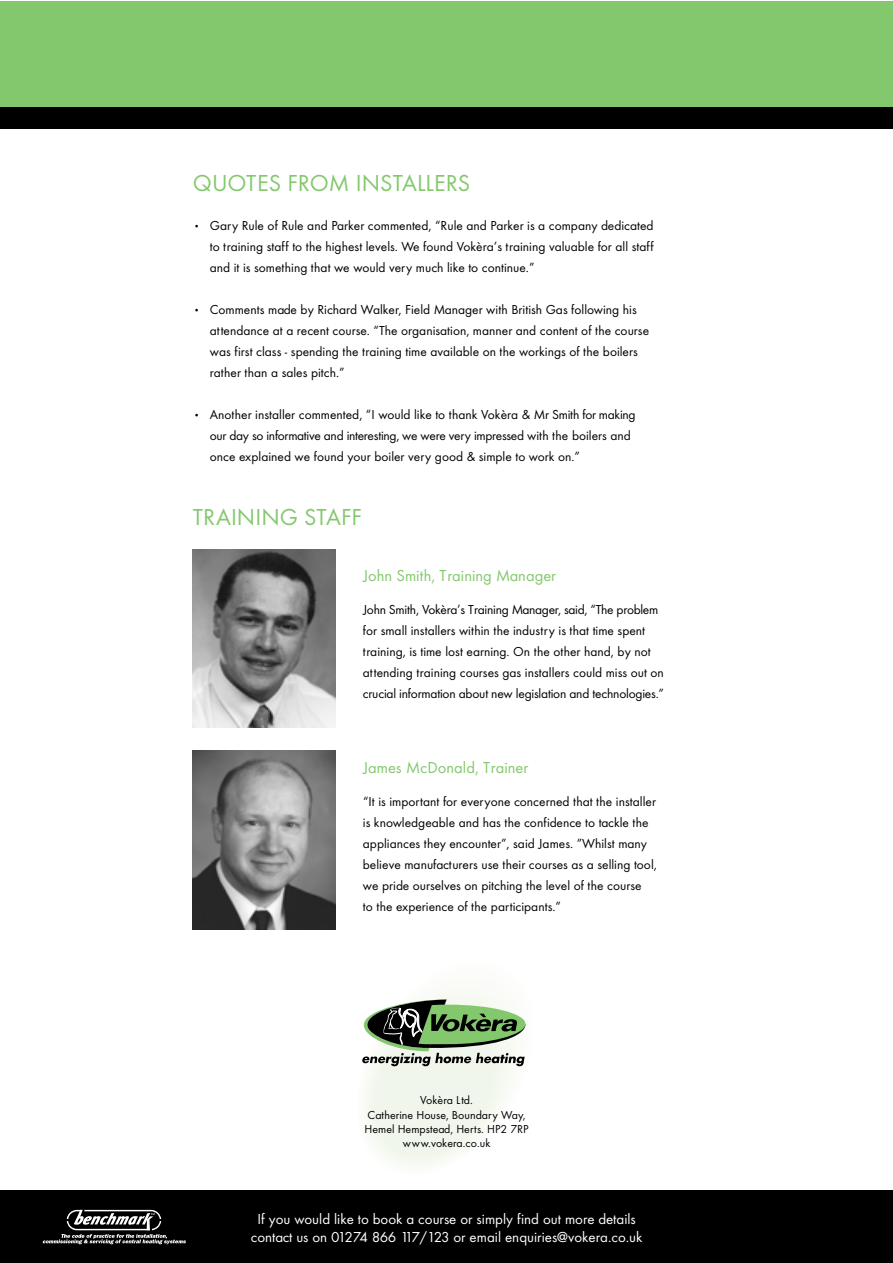
<style>
.page{position:relative;width:893px;height:1263px;background:#fff}
.page>*{position:absolute;margin:0;border:0;box-sizing:border-box;transform-origin:0 0}
.t1{font:24px "Futura Book DTC";color:#84c86e}
.t2{font:16.5px "Futura Book DTC";color:#84c86e}
.t3{font:15px/18px "Futura Book DTC";color:#fff;text-align:center}
.t4{font:13.5px/21px "Futura Book DTC";color:#000}
.t5{font:12px/14.4px "Futura Book DTC";color:#000;text-align:center}
</style>
<div class="page">
<div style="left:0;top:1190px;width:892px;height:73px;background:#000"></div>
<div style="left:0;top:2px;width:892px;height:108px;background:#84c86e"></div>
<div style="left:0;top:108px;width:892px;height:21px;background:#000"></div>
<svg style="left:362px;top:990px;width:164px;height:176px"></svg>
<img style="left:193px;top:549px;width:142px;height:179px">
<img style="left:193px;top:751px;width:142px;height:178px">
<svg style="left:43px;top:1210px;width:143px;height:34px"></svg>
<h1 class="t1" style="left:193px;top:173px;width:279px">QUOTES FROM INSTALLERS</h1>
<p class="t4" style="left:210px;top:216px;width:445px;text-align:justify;text-indent:-17px">• Gary Rule of Rule and Parker commented, “Rule and Parker is a company dedicated to training staff to the highest levels. We found Vokèra’s training valuable for all staff and it is something that we would very much like to continue.”</p>
<p class="t4" style="left:210px;top:300px;width:441px;text-indent:-17px">• Comments made by Richard Walker, Field Manager with British Gas following his attendance at a recent course. “The organisation, manner and content of the course was first class - spending the training time available on the workings of the boilers rather than a sales pitch.”</p>
<p class="t4" style="left:210px;top:405px;width:427px;text-indent:-17px">• Another installer commented, “I would like to thank Vokèra &amp; Mr Smith for making our day so informative and interesting, we were very impressed with the boilers and once explained we found your boiler very good &amp; simple to work on.”</p>
<h1 class="t1" style="left:193px;top:508px;width:170px">TRAINING STAFF</h1>
<p class="t2" style="left:363px;top:569px;width:194px">John Smith, Training Manager</p>
<p class="t4" style="left:363px;top:600px;width:302px">John Smith, Vokèra’s Training Manager, said, “The problem for small installers within the industry is that time spent training, is time lost earning. On the other hand, by not attending training courses gas installers could miss out on crucial information about new legislation and technologies.”</p>
<p class="t2" style="left:363px;top:761px;width:167px">James McDonald, Trainer</p>
<p class="t4" style="left:363px;top:792px;width:295px">“It is important for everyone concerned that the installer is knowledgeable and has the confidence to tackle the appliances they encounter”, said James. ”Whilst many believe manufacturers use their courses as a selling tool, we pride ourselves on pitching the level of the course<br>to the experience of the participants.”</p>
<p class="t5" style="left:364px;top:1094px;width:166px">Vokèra Ltd.<br>Catherine House, Boundary Way,<br>Hemel Hempstead, Herts. HP2 7RP www.vokera.co.uk</p>
<p class="t3" style="left:251px;top:1211px;width:393px">If you would like to book a course or simply find out more details contact us on 01274 866 117/123 or email enquiries@vokera.co.uk</p>
</div>
